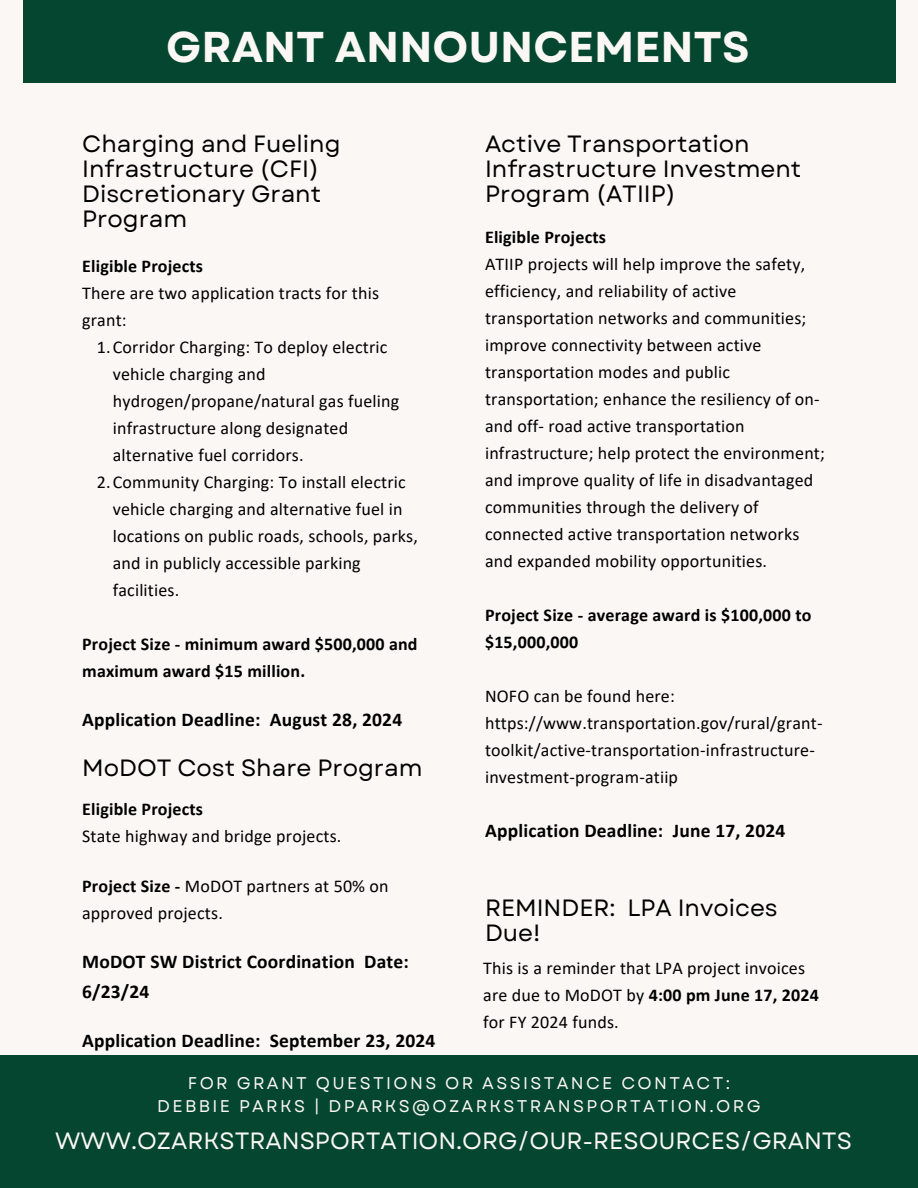
<style>
.page{position:relative;width:918px;height:1188px;background:#faf7f5}
.page>*{position:absolute;margin:0;border:0;box-sizing:border-box;transform-origin:0 0}
.t1{font:700 43.05px "Garet";color:#faf7f5}
.t2{font:23.55px/24.8px "Garet";color:#000}
.t3{font:23.55px "Garet";color:#faf7f5}
.t4{font:700 19.5px/29.2px "Calibri";letter-spacing:.01em;color:#000}
.t5{font:18px/27px "Calibri";letter-spacing:.01em;color:#000}
.t6{font:700 18px/27px "Calibri";letter-spacing:.01em;color:#000}
.t7{font:16.95px "Garet";letter-spacing:.14em;color:#faf7f5}
.s1{font-weight:700}
</style>
<div class="page">
<div style="left:23px;top:0;width:872px;height:83px;background:#054631"></div>
<div style="left:0;top:1055px;width:918px;height:133px;background:#054631"></div>
<h5 class="t1" style="left:166px;top:16px;width:585px">GRANT ANNOUNCEMENTS</h5>
<h1 class="t2" style="left:82px;top:132px;width:260px">Charging and Fueling<br>Infrastructure (CFI)<br>Discretionary Grant<br>Program</h1>
<h3 class="t5" style="left:82px;top:254px;width:298px"><span class="s1">Eligible Projects<br></span>There are two application tracts for this grant:</h3>
<h3 class="t5" style="left:113px;top:335px;width:288px;text-indent:-16px">1.Corridor Charging: To deploy electric vehicle charging and hydrogen/propane/natural gas fueling infrastructure along designated alternative fuel corridors.</h3>
<h5 class="t5" style="left:113px;top:470px;width:307px;text-indent:-16px">2.Community Charging: To install electric vehicle charging and alternative fuel in locations on public roads, schools, parks, and in publicly accessible parking facilities.</h5>
<h4 class="t6" style="left:82px;top:632px;width:337px">Project Size - minimum award $500,000 and maximum award $15 million.</h4>
<h5 class="t4" style="left:82px;top:707px;width:322px">Application Deadline: August 28, 2024</h5>
<h4 class="t2" style="left:82px;top:756px;width:342px">MoDOT Cost Share Program</h4>
<h5 class="t5" style="left:82px;top:797px;width:261px"><span class="s1">Eligible Projects<br></span>State highway and bridge projects.</h5>
<p class="t5" style="left:82px;top:874px;width:308px"><span class="s1">Project Size -</span> MoDOT partners at 50% on approved projects.</p>
<p class="t4" style="left:82px;top:949px;width:328px">MoDOT SW District Coordination Date:<br>6/23/24</p>
<h2 class="t4" style="left:82px;top:1028px;width:355px">Application Deadline: September 23, 2024</h2>
<p class="t2" style="left:485px;top:132px;width:318px">Active Transportation<br>Infrastructure Investment<br>Program (ATIIP)</p>
<h4 class="t5" style="left:485px;top:225px;width:341px"><span class="s1">Eligible Projects<br></span>ATIIP projects will help improve the safety, efficiency, and reliability of active transportation networks and communities; improve connectivity between active transportation modes and public transportation; enhance the resiliency of on&shy;and off- road active transportation infrastructure; help protect the environment; and improve quality of life in disadvantaged communities through the delivery of connected active transportation networks and expanded mobility opportunities.</h4>
<h4 class="t6" style="left:485px;top:603px;width:328px">Project Size - average award is $100,000 to $15,000,000</h4>
<h3 class="t5" style="left:485px;top:684px;width:339px">NOFO can be found here: https://www.transportation.gov/rural/grant&shy;toolkit/active-transportation-infrastructure&shy;investment-program-atiip</h3>
<h5 class="t4" style="left:485px;top:818px;width:302px">Application Deadline: June 17, 2024</h5>
<h5 class="t2" style="left:485px;top:896px;width:294px">REMINDER: LPA Invoices<br>Due!</h5>
<h4 class="t5" style="left:483px;top:956px;width:337px">This is a reminder that LPA project invoices are due to MoDOT by <span class="s1">4:00 pm June 17, 2024 </span>for FY 2024 funds.</h4>
<h4 class="t7" style="left:188px;top:1071px;width:544px">FOR GRANT QUESTIONS OR ASSISTANCE CONTACT:</h4>
<h3 class="t7" style="left:157px;top:1094px;width:605px">DEBBIE PARKS | DPARKS@OZARKSTRANSPORTATION.ORG</h3>
<p class="t3" style="left:55px;top:1124px;width:798px">WWW.OZARKSTRANSPORTATION.ORG/OUR-RESOURCES/GRANTS</p>
</div>
